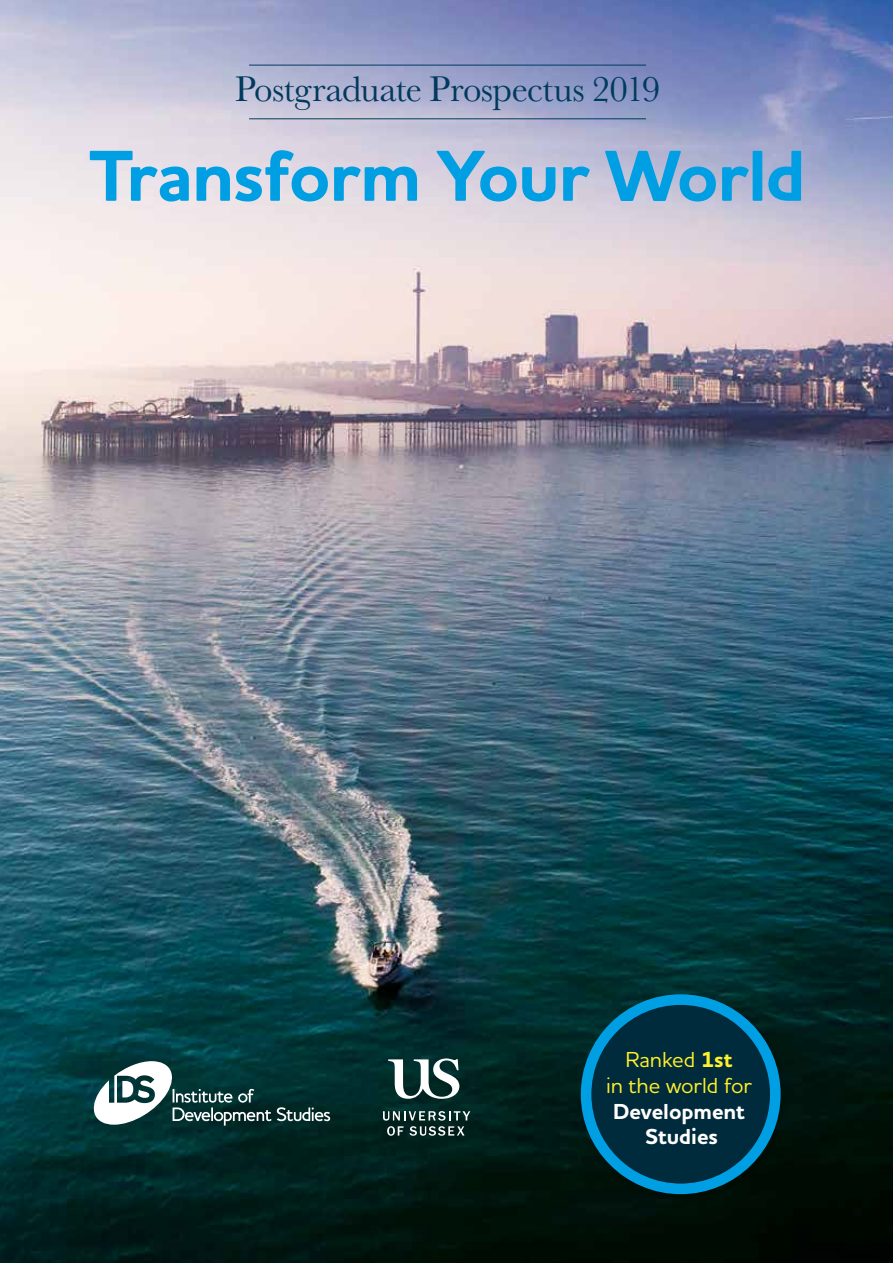
<style>
.page{position:relative;width:893px;height:1263px;background:#fff}
.page>*{position:absolute;margin:0;border:0;box-sizing:border-box;transform-origin:0 0}
.t1{font:700 73.35px "Houschka Pro";letter-spacing:-.02em;color:#009fe3}
.t2{font:36.9px "Baskerville";letter-spacing:-.015em;color:#003a5d}
.t3{font:500 22.05px/25.7px "Houschka Pro";letter-spacing:-.005em;color:#ffef2c;text-align:center}
.t4{font:700 22.05px/25.7px "Houschka Pro";letter-spacing:-.005em;color:#fff;text-align:center}
.s1{font-weight:700}
</style>
<div class="page">
<img style="left:0;top:0;width:893px;height:1263px">
<svg style="left:88px;top:1061px;width:242px;height:64px"></svg>
<svg style="left:383px;top:1111px;width:87px;height:9px"></svg>
<svg style="left:387px;top:1126px;width:16px;height:10px"></svg>
<svg style="left:409px;top:1126px;width:55px;height:10px"></svg>
<svg style="left:388px;top:1058px;width:71px;height:41px"></svg>
<hr style="left:249px;top:118px;width:397px;height:1px;background:#003a5d">
<hr style="left:249px;top:65px;width:397px;height:1px;background:#003a5d">
<div style="left:579px;top:992px;width:210px;height:210px;background:#000;opacity:.2"></div>
<svg style="left:581px;top:994px;width:200px;height:200px;background:#003a4e"></svg>
<p class="t2" style="left:235px;top:66px;width:427px">Postgraduate Prospectus 2019</p>
<h1 class="t1" style="left:89px;top:128px;width:718px">Transform Your World</h1>
<p class="t3" style="left:606px;top:1046px;width:147px">Ranked <span class="s1">1st<br></span>in the world for</p>
<p class="t4" style="left:613px;top:1099px;width:133px">Development<br>Studies</p>
</div>
